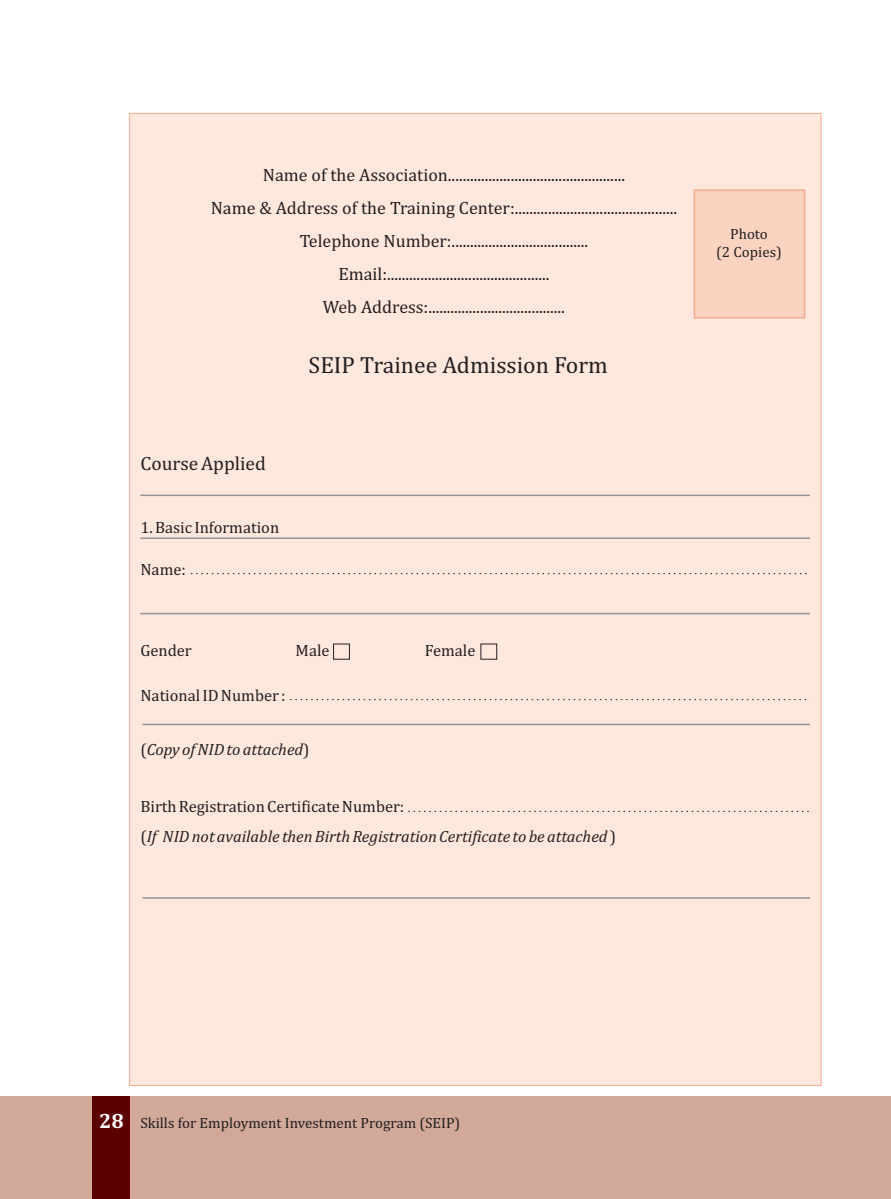
<style>
.page{position:relative;width:891px;height:1199px;background:#fff}
.page>*{position:absolute;margin:0;border:0;box-sizing:border-box;transform-origin:0 0}
.t1{font:23.7px "Cambria";color:#231f20}
.t2{font:19.5px "Cambria";color:#231f20}
.t3{font:18px/33.2px "Cambria";color:#231f20;text-align:center}
.t4{font:italic 16.5px/30px "Cambria";color:#231f20}
.t5{font:16.5px "Cambria";color:#231f20}
.t6{font:15px/17.5px "Cambria";color:#231f20;text-align:center}
.s1{font-style:normal}
.s2{font-weight:700;font-size:21px;color:#fff}
</style>
<div class="page">
<div style="left:129px;top:113px;width:693px;height:973px;background:#fee7dd"></div>
<div style="left:693px;top:189px;width:113px;height:130px;background:#fcd3c1"></div>
<hr style="left:140px;top:495px;width:670px;height:1px;background:#949698">
<svg style="left:191px;top:573px;width:619px;height:1px"></svg>
<hr style="left:140px;top:613px;width:670px;height:1px;background:#949698">
<div style="left:333px;top:644px;width:17px;height:15px;border:1px solid #231f20"></div>
<svg style="left:290px;top:699px;width:520px;height:1px"></svg>
<hr style="left:142px;top:724px;width:668px;height:1px;background:#949698">
<hr style="left:140px;top:537px;width:670px;height:2px;background:#949698">
<svg style="left:408px;top:811px;width:402px;height:1px"></svg>
<hr style="left:142px;top:897px;width:668px;height:2px;background:#949698">
<div style="left:0;top:1096px;width:891px;height:103px;background:#d2a999"></div>
<div style="left:92px;top:1096px;width:38px;height:103px;background:#5d0000"></div>
<p class="t3" style="left:211px;top:159px;width:468px">Name of the Association................................................<br>Name &amp; Address of the Training Center:............................................<br>Telephone Number:.....................................<br>Email:............................................<br>Web Address:.....................................</p>
<h1 class="t1" style="left:309px;top:355px;width:301px">SEIP Trainee Admission Form</h1>
<p class="t2" style="left:140px;top:455px;width:127px">Course Applied</p>
<p class="t5" style="left:140px;top:520px;width:140px">1. Basic Information</p>
<p class="t5" style="left:140px;top:562px;width:47px">Name:</p>
<p class="t5" style="left:140px;top:643px;width:53px">Gender</p>
<p class="t5" style="left:296px;top:643px;width:36px">Male</p>
<p class="t5" style="left:425px;top:643px;width:52px">Female</p>
<p class="t5" style="left:140px;top:688px;width:147px">National ID Number :</p>
<p class="t4" style="left:140px;top:736px;width:171px"><span class="s1">(</span>Copy of NID to attached<span class="s1">)</span></p>
<p class="t4" style="left:140px;top:793px;width:477px"><span class="s1">Birth Registration Certificate Number:<br>(</span>If NID not available then Birth Registration Certificate to be attached <span class="s1">)</span></p>
<p class="t6" style="left:716px;top:226px;width:67px">Photo<br>(2 Copies)</p>
<p class="t6" style="left:99px;top:1115px;width:363px"><span class="s2">28</span> Skills for Employment Investment Program (SEIP)</p>
</div>
